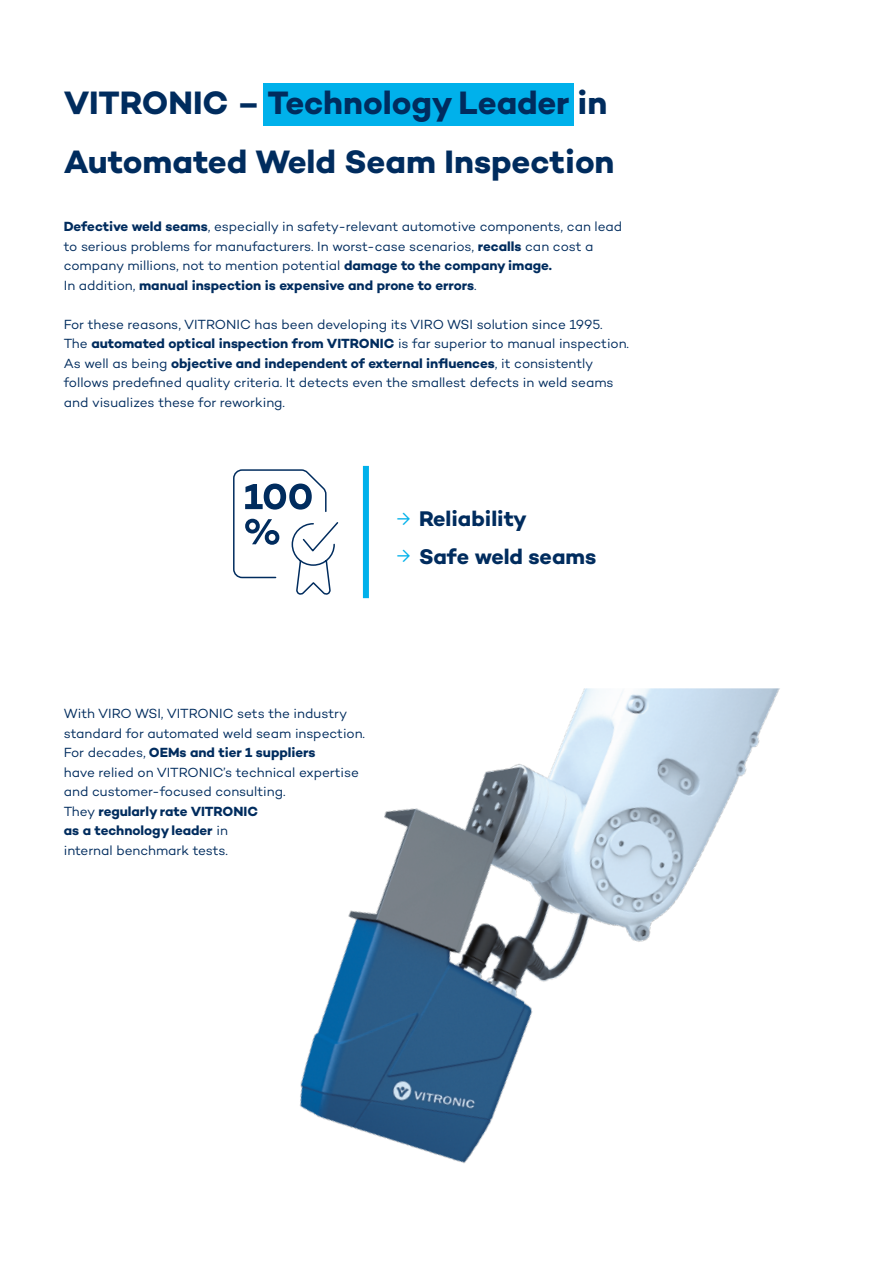
<style>
.page{position:relative;width:893px;height:1263px;background:#fff}
.page>*{position:absolute;margin:0;border:0;box-sizing:border-box;transform-origin:0 0}
.t1{font:700 33px "Campton";letter-spacing:-.005em;color:#002c5e}
.t2{font:700 21.6px "Campton";letter-spacing:-.005em;color:#002c5e}
.t3{font:13.5px/19.5px "Campton";letter-spacing:-.005em;color:#002c5e}
.s1{font-weight:700}
.s2{font-weight:400;font-size:18px;color:#00b1eb}
</style>
<div class="page">
<div style="left:264px;top:83px;width:310px;height:42px;background:#00b1eb"></div>
<div style="left:363px;top:466px;width:6px;height:132px;background:#00b1eb"></div>
<svg style="left:233px;top:469px;width:106px;height:126px"></svg>
<img style="left:300px;top:688px;width:480px;height:475px">
<p class="t1" style="left:64px;top:82px;width:545px">VITRONIC – Technology Leader in</p>
<p class="t1" style="left:64px;top:141px;width:552px">Automated Weld Seam Inspection</p>
<p class="t3" style="left:64px;top:217px;width:560px"><span class="s1">Defective weld seams</span>, especially in safety-relevant automotive components, can lead to serious problems for manufacturers. In worst-case scenarios, <span class="s1">recalls</span> can cost a company millions, not to mention potential <span class="s1">damage to the company image.<br></span>In addition, <span class="s1">manual inspection is expensive and prone to errors</span>.</p>
<p class="t3" style="left:64px;top:314px;width:567px">For these reasons, VITRONIC has been developing its VIRO WSI solution since 1995.<br>The <span class="s1">automated optical inspection from VITRONIC</span> is far superior to manual inspection.<br>As well as being <span class="s1">objective and independent of external influences</span>, it consistently follows predefined quality criteria. It detects even the smallest defects in weld seams and visualizes these for reworking.</p>
<p class="t2" style="left:397px;top:505px;width:132px"><span class="s2">→</span> Reliability</p>
<p class="t2" style="left:397px;top:542px;width:201px"><span class="s2">→</span> Safe weld seams</p>
<p class="t3" style="left:64px;top:704px;width:285px">With VIRO WSI, VITRONIC sets the industry</p>
<p class="t3" style="left:64px;top:723px;width:303px">standard for automated weld seam inspection.<br>For decades, <span class="s1">OEMs and tier 1 suppliers<br></span>have relied on VITRONIC’s technical expertise and customer-focused consulting.<br>They <span class="s1">regularly rate VITRONIC<br>as a technology leader</span> in</p>
<p class="t3" style="left:64px;top:840px;width:166px">internal benchmark tests.</p>
</div>
